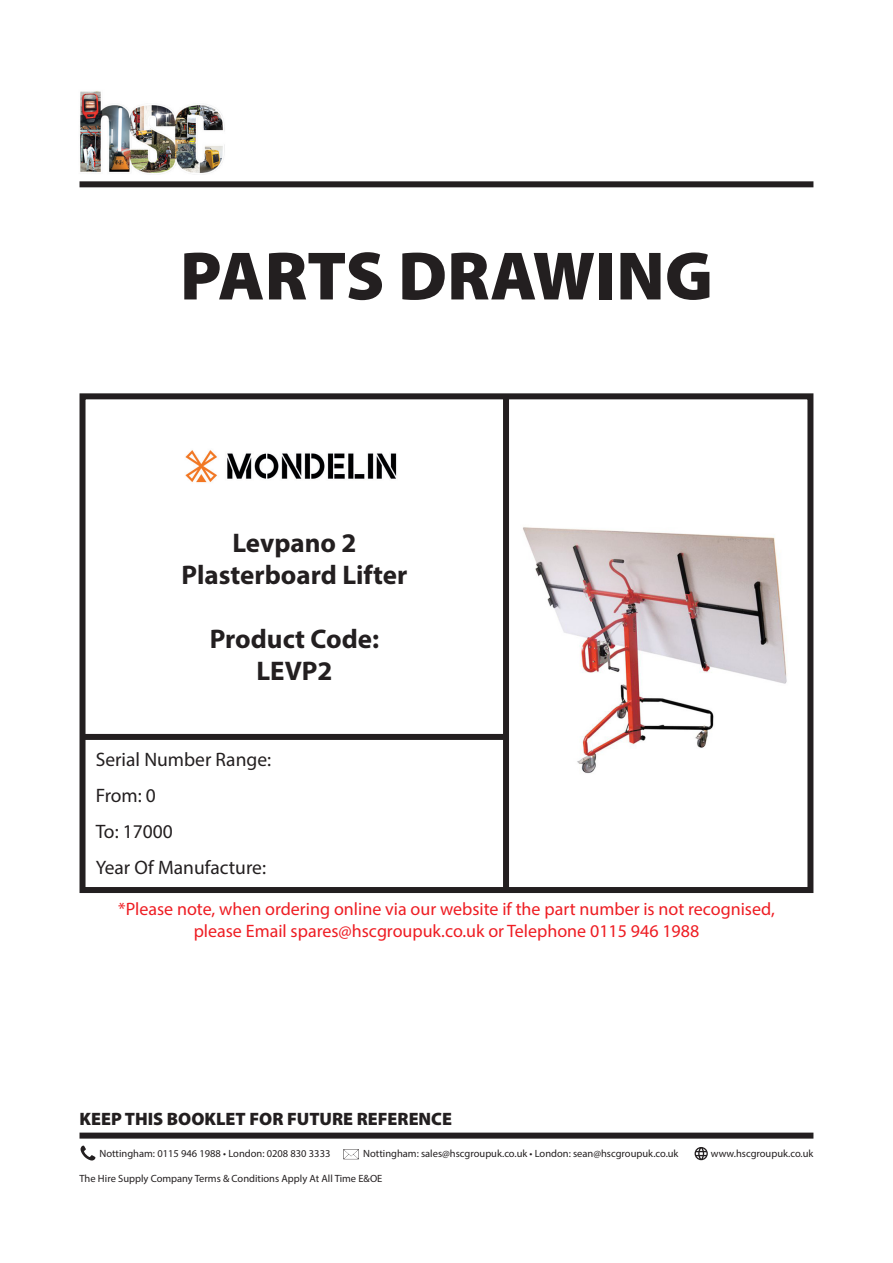
<style>
.page{position:relative;width:893px;height:1263px;background:#fff}
.page>*{position:absolute;margin:0;border:0;box-sizing:border-box;transform-origin:0 0}
.t1{font:900 69px "Myriad Pro";color:#231f20}
.t2{font:700 27px/32.4px "Myriad Pro";color:#231f20;text-align:center}
.t3{font:19.5px "Myriad Pro";color:#231f20}
.t4{font:18px "Myriad Pro";color:#ee1d23}
.t5{font:900 18px "Myriad Pro";color:#231f20}
.t6{font:10.5px "Myriad Pro";color:#231f20}
</style>
<div class="page">
<div style="left:80px;top:393px;width:733px;height:500px;border:6px solid #231f20"></div>
<div style="left:503px;top:398px;width:6px;height:491px;background:#231f20"></div>
<div style="left:84px;top:734px;width:422px;height:6px;background:#231f20"></div>
<div style="left:80px;top:181px;width:733px;height:6px;background:#231f20"></div>
<img style="left:523px;top:527px;width:264px;height:247px">
<div style="left:80px;top:1132px;width:733px;height:6px;background:#231f20"></div>
<svg style="left:80px;top:1146px;width:15px;height:14px"></svg>
<svg style="left:695px;top:1147px;width:13px;height:13px"></svg>
<svg style="left:343px;top:1149px;width:16px;height:10px"></svg>
<img style="left:80px;top:91px;width:145px;height:84px">
<img style="left:185px;top:450px;width:212px;height:33px">
<p class="t1" style="left:180px;top:230px;width:534px">PARTS DRAWING</p>
<p class="t2" style="left:181px;top:526px;width:228px">Levpano 2<br>Plasterboard Lifter</p>
<p class="t2" style="left:210px;top:621px;width:171px">Product Code:</p>
<p class="t2" style="left:256px;top:654px;width:78px">LEVP2</p>
<p class="t3" style="left:96px;top:747px;width:177px">Serial Number Range:</p>
<p class="t3" style="left:96px;top:783px;width:62px">From: 0</p>
<p class="t3" style="left:96px;top:819px;width:79px">To: 17000</p>
<p class="t3" style="left:96px;top:855px;width:172px">Year Of Manufacture:</p>
<p class="t4" style="left:118px;top:898px;width:658px">*Please note, when ordering online via our website if the part number is not recognised,</p>
<p class="t4" style="left:194px;top:919px;width:507px">please Email spares@hscgroupuk.co.uk or Telephone 0115 946 1988</p>
<p class="t5" style="left:80px;top:1107px;width:374px">KEEP THIS BOOKLET FOR FUTURE REFERENCE</p>
<p class="t6" style="left:99px;top:1147px;width:232px">Nottingham: 0115 946 1988 • London: 0208 830 3333</p>
<p class="t6" style="left:363px;top:1147px;width:317px">Nottingham: sales@hscgroupuk.co.uk • London: sean@hscgroupuk.co.uk</p>
<p class="t6" style="left:80px;top:1172px;width:304px">The Hire Supply Company Terms &amp; Conditions Apply At All Time E&amp;OE</p>
<p class="t6" style="left:711px;top:1147px;width:104px">www.hscgroupuk.co.uk</p>
</div>
